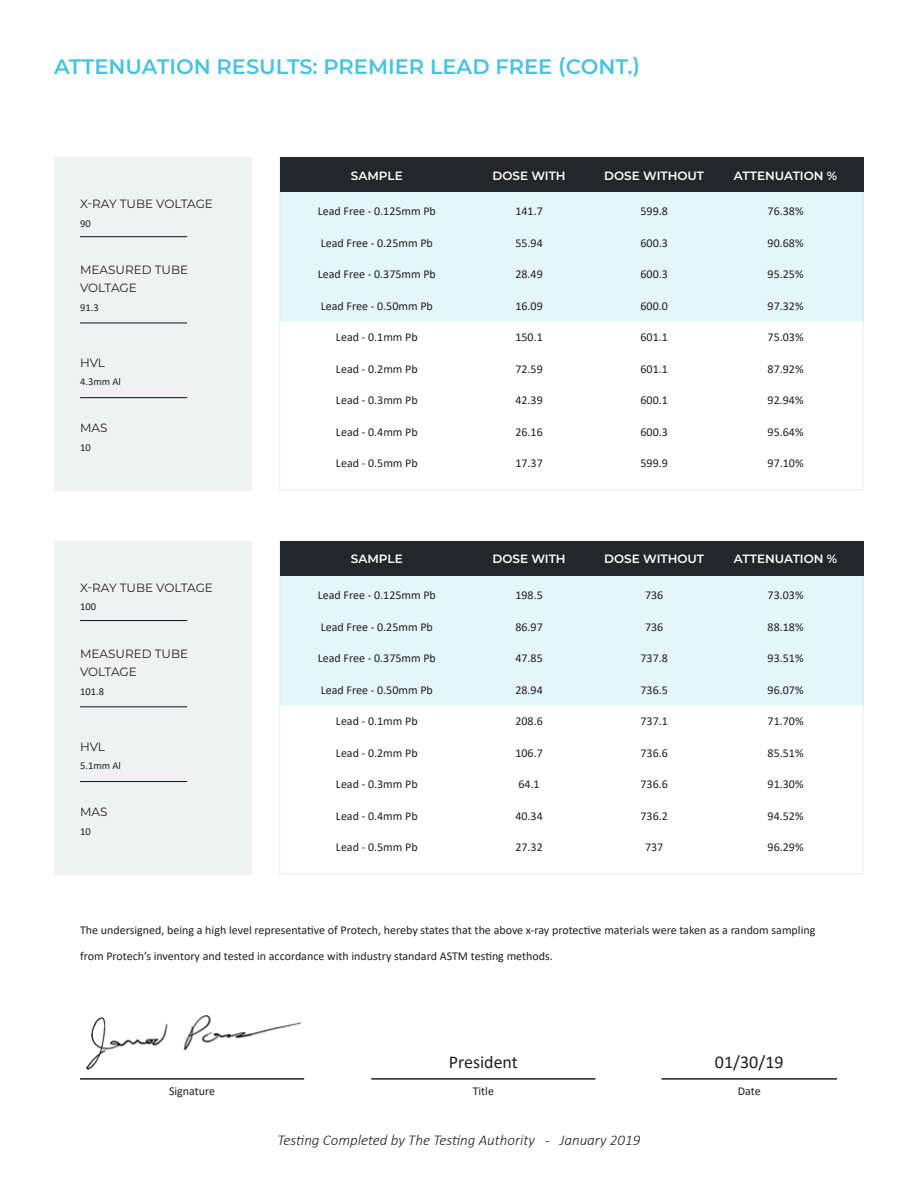
<style>
.page{position:relative;width:918px;height:1188px;background:#fff}
.page>*{position:absolute;margin:0;border:0;box-sizing:border-box;transform-origin:0 0}
.t1{font:600 21px "Montserrat";color:#47c3e3}
.t2{font:18px "Calibri";color:#231f20}
.t3{font:italic 300 15px "Calibri";color:#231f20}
.t4{font:12px/25.5px "Calibri";color:#231f20}
.t5{font:12px "Montserrat";color:#231f20}
.t6{font:600 12px "Montserrat";color:#fff}
.t7{font:10.5px "Calibri";color:#231f20}
</style>
<div class="page">
<div style="left:281px;top:191px;width:583px;height:129px;background:#e3f6fa"></div>
<div style="left:281px;top:575px;width:583px;height:129px;background:#e3f6fa"></div>
<div style="left:279px;top:540px;width:585px;height:334px;border:2px solid #d2d3d3"></div>
<div style="left:281px;top:157px;width:583px;height:35px;background:#242627"></div>
<div style="left:281px;top:541px;width:583px;height:34px;background:#242627"></div>
<div style="left:54px;top:157px;width:197px;height:334px;background:#f0f1f1"></div>
<div style="left:54px;top:541px;width:197px;height:333px;background:#f0f1f1"></div>
<hr style="left:80px;top:397px;width:107px;height:1px;background:#001428">
<hr style="left:80px;top:781px;width:107px;height:1px;background:#001428">
<hr style="left:80px;top:236px;width:107px;height:1px;background:#001428">
<hr style="left:80px;top:620px;width:107px;height:1px;background:#001428">
<hr style="left:80px;top:323px;width:107px;height:1px;background:#001428">
<hr style="left:80px;top:706px;width:107px;height:1px;background:#001428">
<img style="left:86px;top:1015px;width:219px;height:64px">
<hr style="left:80px;top:1078px;width:224px;height:2px;background:#231f20">
<hr style="left:371px;top:1078px;width:224px;height:2px;background:#231f20">
<hr style="left:662px;top:1078px;width:175px;height:2px;background:#231f20">
<p class="t1" style="left:54px;top:52px;width:588px">ATTENUATION RESULTS: PREMIER LEAD FREE (CONT.)</p>
<p class="t5" style="left:80px;top:196px;width:134px">X-RAY TUBE VOLTAGE</p>
<p class="t7" style="left:80px;top:216px;width:12px">90</p>
<p class="t5" style="left:80px;top:262px;width:110px">MEASURED TUBE</p>
<p class="t5" style="left:80px;top:280px;width:58px">VOLTAGE</p>
<p class="t7" style="left:80px;top:300px;width:20px">91.3</p>
<p class="t5" style="left:80px;top:354px;width:26px">HVL</p>
<p class="t7" style="left:80px;top:374px;width:42px">4.3mm Al</p>
<p class="t5" style="left:80px;top:420px;width:29px">MAS</p>
<p class="t7" style="left:80px;top:440px;width:12px">10</p>
<p class="t5" style="left:80px;top:579px;width:134px">X-RAY TUBE VOLTAGE</p>
<p class="t7" style="left:80px;top:600px;width:17px">100</p>
<p class="t5" style="left:80px;top:646px;width:110px">MEASURED TUBE</p>
<p class="t5" style="left:80px;top:664px;width:58px">VOLTAGE</p>
<p class="t7" style="left:80px;top:684px;width:25px">101.8</p>
<p class="t5" style="left:80px;top:738px;width:26px">HVL</p>
<p class="t7" style="left:80px;top:758px;width:42px">5.1mm Al</p>
<p class="t5" style="left:80px;top:804px;width:29px">MAS</p>
<p class="t7" style="left:80px;top:824px;width:12px">10</p>
<p class="t6" style="left:351px;top:167px;width:53px">SAMPLE</p>
<p class="t4" style="left:318px;top:198px;width:120px">Lead Free - 0.125mm Pb</p>
<p class="t4" style="left:321px;top:230px;width:114px">Lead Free - 0.25mm Pb</p>
<p class="t4" style="left:318px;top:261px;width:120px">Lead Free - 0.375mm Pb</p>
<p class="t4" style="left:321px;top:293px;width:114px">Lead Free - 0.50mm Pb</p>
<p class="t4" style="left:336px;top:324px;width:83px">Lead - 0.1mm Pb</p>
<p class="t4" style="left:336px;top:356px;width:83px">Lead - 0.2mm Pb</p>
<p class="t4" style="left:336px;top:387px;width:83px">Lead - 0.3mm Pb</p>
<p class="t4" style="left:336px;top:419px;width:83px">Lead - 0.4mm Pb</p>
<p class="t4" style="left:336px;top:450px;width:83px">Lead - 0.5mm Pb</p>
<p class="t6" style="left:351px;top:551px;width:53px">SAMPLE</p>
<p class="t4" style="left:318px;top:582px;width:120px">Lead Free - 0.125mm Pb</p>
<p class="t4" style="left:321px;top:614px;width:114px">Lead Free - 0.25mm Pb</p>
<p class="t4" style="left:318px;top:645px;width:120px">Lead Free - 0.375mm Pb</p>
<p class="t4" style="left:321px;top:677px;width:114px">Lead Free - 0.50mm Pb</p>
<p class="t4" style="left:336px;top:708px;width:83px">Lead - 0.1mm Pb</p>
<p class="t4" style="left:336px;top:740px;width:83px">Lead - 0.2mm Pb</p>
<p class="t4" style="left:336px;top:771px;width:83px">Lead - 0.3mm Pb</p>
<p class="t4" style="left:336px;top:803px;width:83px">Lead - 0.4mm Pb</p>
<p class="t4" style="left:336px;top:834px;width:83px">Lead - 0.5mm Pb</p>
<p class="t6" style="left:492px;top:167px;width:75px">DOSE WITH</p>
<p class="t4" style="left:515px;top:198px;width:29px">141.7</p>
<p class="t4" style="left:515px;top:230px;width:29px">55.94</p>
<p class="t4" style="left:515px;top:261px;width:29px">28.49</p>
<p class="t4" style="left:515px;top:293px;width:29px">16.09</p>
<p class="t4" style="left:515px;top:324px;width:29px">150.1</p>
<p class="t4" style="left:515px;top:356px;width:29px">72.59</p>
<p class="t4" style="left:515px;top:387px;width:29px">42.39</p>
<p class="t4" style="left:515px;top:419px;width:29px">26.16</p>
<p class="t4" style="left:515px;top:450px;width:29px">17.37</p>
<p class="t6" style="left:492px;top:551px;width:75px">DOSE WITH</p>
<p class="t4" style="left:515px;top:582px;width:29px">198.5</p>
<p class="t4" style="left:515px;top:614px;width:29px">86.97</p>
<p class="t4" style="left:515px;top:645px;width:29px">47.85</p>
<p class="t4" style="left:515px;top:677px;width:29px">28.94</p>
<p class="t4" style="left:515px;top:708px;width:29px">208.6</p>
<p class="t4" style="left:515px;top:740px;width:29px">106.7</p>
<p class="t4" style="left:518px;top:771px;width:23px">64.1</p>
<p class="t4" style="left:515px;top:803px;width:29px">40.34</p>
<p class="t4" style="left:515px;top:834px;width:29px">27.32</p>
<p class="t6" style="left:604px;top:167px;width:101px">DOSE WITHOUT</p>
<p class="t4" style="left:641px;top:198px;width:29px">599.8</p>
<p class="t4" style="left:641px;top:230px;width:29px">600.3</p>
<p class="t4" style="left:641px;top:261px;width:29px">600.3</p>
<p class="t4" style="left:641px;top:293px;width:29px">600.0</p>
<p class="t4" style="left:641px;top:324px;width:29px">601.1</p>
<p class="t4" style="left:641px;top:356px;width:29px">601.1</p>
<p class="t4" style="left:641px;top:387px;width:29px">600.1</p>
<p class="t4" style="left:641px;top:419px;width:29px">600.3</p>
<p class="t4" style="left:641px;top:450px;width:29px">599.9</p>
<p class="t6" style="left:734px;top:167px;width:105px">ATTENUATION %</p>
<p class="t4" style="left:768px;top:198px;width:37px">76.38%</p>
<p class="t4" style="left:768px;top:230px;width:37px">90.68%</p>
<p class="t4" style="left:768px;top:261px;width:37px">95.25%</p>
<p class="t4" style="left:768px;top:293px;width:37px">97.32%</p>
<p class="t4" style="left:768px;top:324px;width:37px">75.03%</p>
<p class="t4" style="left:768px;top:356px;width:37px">87.92%</p>
<p class="t4" style="left:768px;top:387px;width:37px">92.94%</p>
<p class="t4" style="left:768px;top:419px;width:37px">95.64%</p>
<p class="t4" style="left:768px;top:450px;width:37px">97.10%</p>
<p class="t6" style="left:604px;top:551px;width:101px">DOSE WITHOUT</p>
<p class="t4" style="left:645px;top:582px;width:20px">736</p>
<p class="t4" style="left:645px;top:614px;width:20px">736</p>
<p class="t4" style="left:641px;top:645px;width:29px">737.8</p>
<p class="t4" style="left:641px;top:677px;width:29px">736.5</p>
<p class="t4" style="left:641px;top:708px;width:29px">737.1</p>
<p class="t4" style="left:641px;top:740px;width:29px">736.6</p>
<p class="t4" style="left:641px;top:771px;width:29px">736.6</p>
<p class="t4" style="left:641px;top:803px;width:29px">736.2</p>
<p class="t4" style="left:645px;top:834px;width:20px">737</p>
<p class="t6" style="left:734px;top:551px;width:105px">ATTENUATION %</p>
<p class="t4" style="left:768px;top:582px;width:37px">73.03%</p>
<p class="t4" style="left:768px;top:614px;width:37px">88.18%</p>
<p class="t4" style="left:768px;top:645px;width:37px">93.51%</p>
<p class="t4" style="left:768px;top:677px;width:37px">96.07%</p>
<p class="t4" style="left:768px;top:708px;width:37px">71.70%</p>
<p class="t4" style="left:768px;top:740px;width:37px">85.51%</p>
<p class="t4" style="left:768px;top:771px;width:37px">91.30%</p>
<p class="t4" style="left:768px;top:803px;width:37px">94.52%</p>
<p class="t4" style="left:768px;top:834px;width:37px">96.29%</p>
<p class="t4" style="left:80px;top:917px;width:737px">The undersigned, being a high level representative of Protech, hereby states that the above x-ray protective materials were taken as a random sampling from Protech’s inventory and tested in accordance with industry standard ASTM testing methods.</p>
<p class="t2" style="left:449px;top:1049px;width:71px">President</p>
<p class="t2" style="left:715px;top:1049px;width:70px">01/30/19</p>
<p class="t4" style="left:169px;top:1078px;width:48px">Signature</p>
<p class="t4" style="left:473px;top:1078px;width:23px">Title</p>
<p class="t4" style="left:738px;top:1078px;width:24px">Date</p>
<p class="t3" style="left:278px;top:1131px;width:364px">Testing Completed by The Testing Authority - January 2019</p>
</div>
